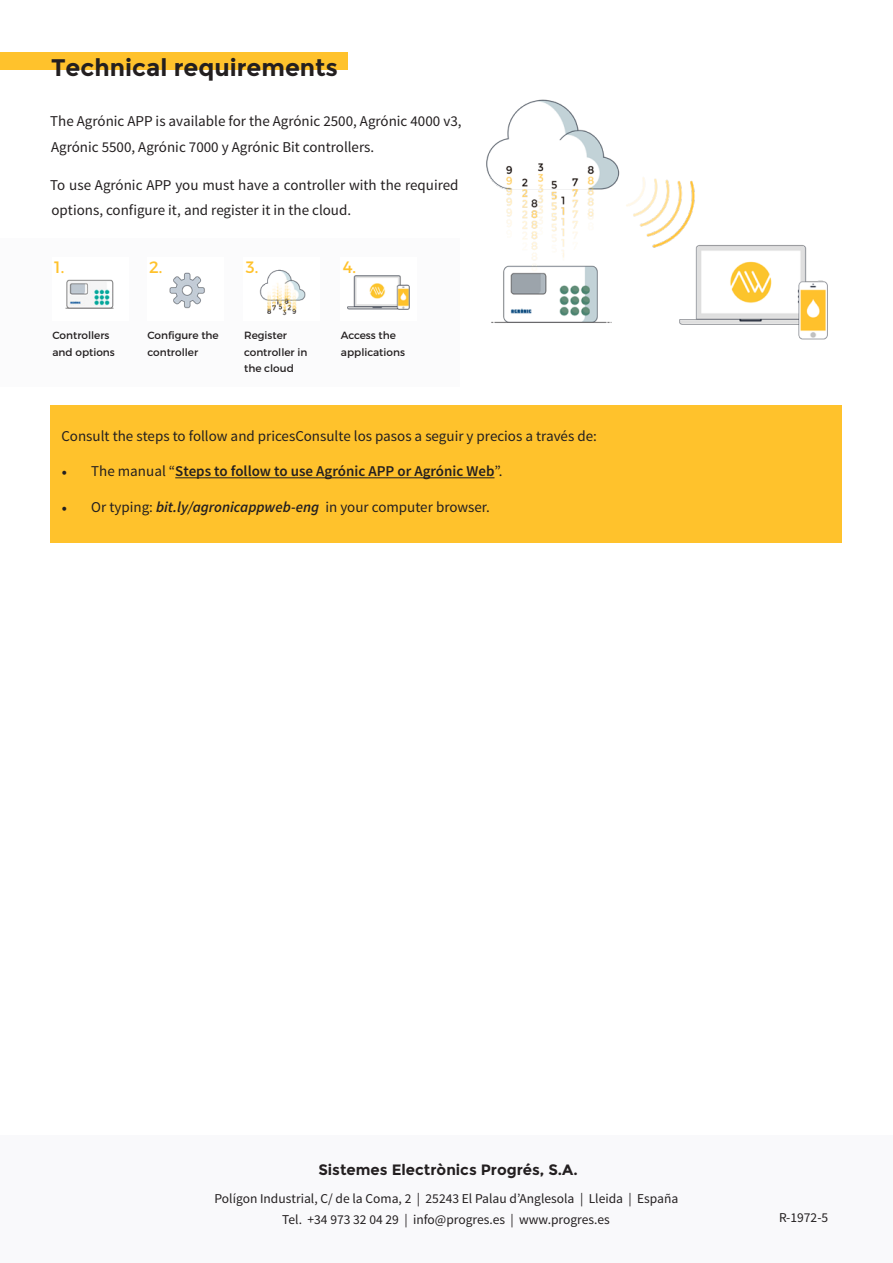
<style>
.page{position:relative;width:893px;height:1263px;background:#fff}
.page>*{position:absolute;margin:0;border:0;box-sizing:border-box;transform-origin:0 0}
.t1{font:700 24px "Montserrat";color:#231f20}
.t2{font:16.5px "Montserrat";color:#ffc22c}
.t3{font:15px/25.5px "Source Sans Pro";color:#231f20}
.t4{font:600 15px "Source Sans Pro";color:#231f20}
.t5{font:700 15px "Montserrat";color:#231f20}
.t6{font:13.5px/21px "Source Sans Pro";color:#231f20;text-align:center}
.t7{font:10.5px/16.5px "Montserrat";color:#231f20}
.s1{font-family:"Minion Pro";font-weight:400}
.s2{font-weight:400}
.s3{font-family:"Minion Pro"}
.s4{font-weight:600;font-style:italic}
</style>
<div class="page">
<div style="left:50px;top:405px;width:792px;height:137px;background:#ffc22c"></div>
<div style="left:0;top:1135px;width:893px;height:128px;background:#f9f9fb"></div>
<div style="left:0;top:52px;width:348px;height:17px;background:#ffc22c"></div>
<img style="left:486px;top:99px;width:342px;height:241px">
<hr style="left:175px;top:477px;width:319px;height:1px;background:#231f20">
<div style="left:0;top:238px;width:459px;height:149px;background:#f5f6f9"></div>
<div style="left:52px;top:257px;width:77px;height:64px;background:#fff"></div>
<div style="left:244px;top:257px;width:76px;height:64px;background:#fff"></div>
<div style="left:147px;top:257px;width:77px;height:64px;background:#fff"></div>
<div style="left:341px;top:257px;width:76px;height:64px;background:#fff"></div>
<img style="left:65px;top:279px;width:49px;height:30px">
<img style="left:259px;top:269px;width:47px;height:47px">
<img style="left:347px;top:275px;width:63px;height:35px">
<img style="left:169px;top:272px;width:36px;height:37px">
<h1 class="t1" style="left:51px;top:53px;width:288px">Technical requirements</h1>
<p class="t3" style="left:50px;top:109px;width:413px">The Agrónic APP is available for the Agrónic 2500, Agrónic 4000 v3,<br>Agrónic 5500, Agrónic 7000 y Agrónic Bit controllers.</p>
<p class="t3" style="left:50px;top:172px;width:410px">To use Agrónic APP you must have a controller with the required options, configure it, and register it in the cloud.</p>
<p class="t2" style="left:54px;top:257px;width:11px">1.</p>
<p class="t2" style="left:149px;top:257px;width:15px">2.</p>
<p class="t2" style="left:246px;top:257px;width:14px">3.</p>
<p class="t2" style="left:343px;top:257px;width:15px">4.</p>
<p class="t7" style="left:147px;top:327px;width:73px">Configure the controller</p>
<p class="t7" style="left:341px;top:327px;width:66px">Access the applications</p>
<p class="t7" style="left:52px;top:327px;width:64px">Controllers and options</p>
<p class="t7" style="left:244px;top:327px;width:65px">Register controller in the cloud</p>
<p class="t3" style="left:61px;top:424px;width:537px">Consult the steps to follow and pricesConsulte los pasos a seguir y precios a través de:</p>
<p class="t4" style="left:61px;top:462px;width:443px"><span class="s1">•</span> <span class="s2">The manual “</span>Steps to follow to use Agrónic APP or Agrónic Web<span class="s2">”.</span></p>
<p class="t3" style="left:61px;top:494px;width:430px"><span class="s3">•</span> Or typing: <span class="s4">bit.ly/agronicappweb-eng</span> in your computer browser.</p>
<p class="t5" style="left:318px;top:1161px;width:261px">Sistemes Electrònics Progrés, S.A.</p>
<p class="t6" style="left:215px;top:1188px;width:465px">Polígon Industrial, C/ de la Coma, 2 | 25243 El Palau d’Anglesola | Lleida | España<br>Tel. +34 973 32 04 29 | info@progres.es | www.progres.es</p>
<p class="t6" style="left:779px;top:1207px;width:51px">R-1972-5</p>
</div>
